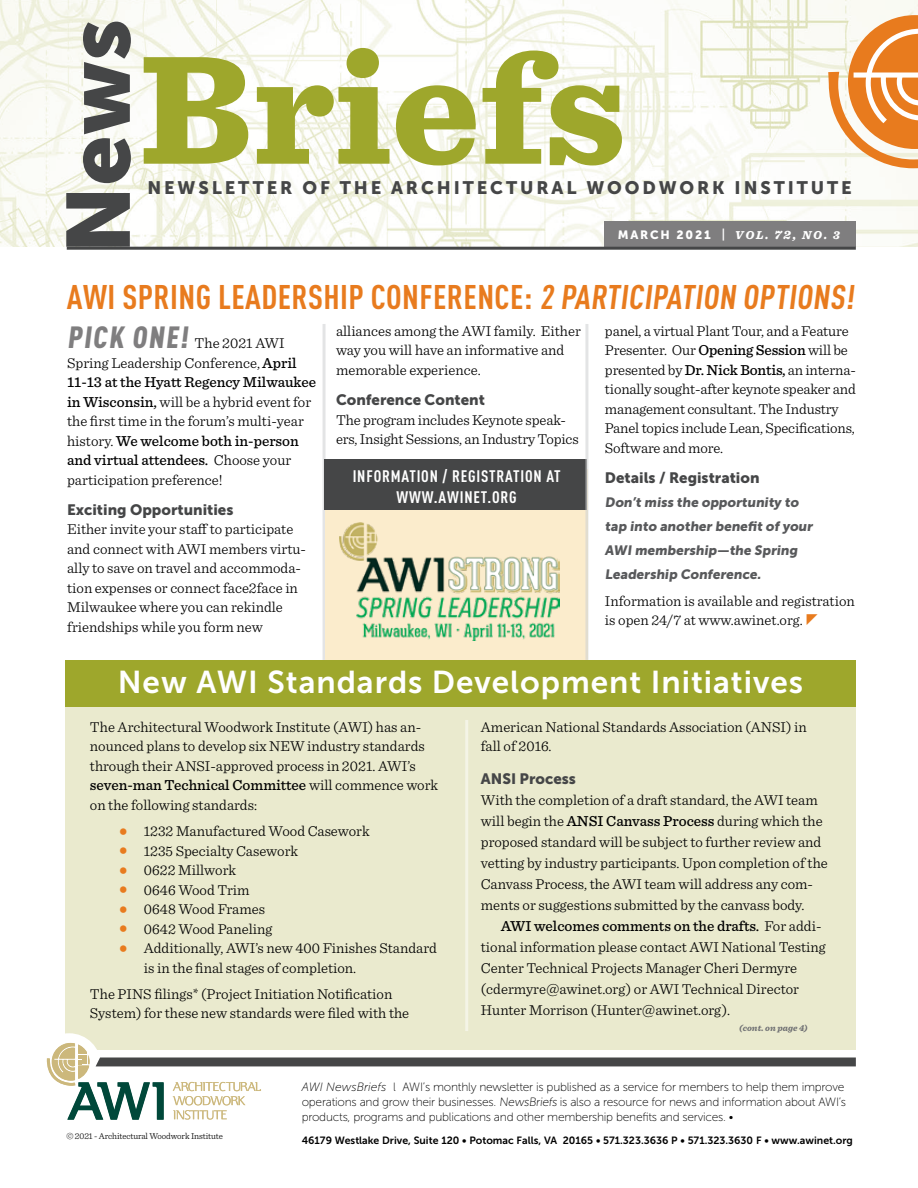
<style>
.page{position:relative;width:918px;height:1188px;background:#fff}
.page>*{position:absolute;margin:0;border:0;box-sizing:border-box;transform-origin:0 0}
.t1{font:700 33.75px "DIN Cond";letter-spacing:.015em;color:#e87b1e}
.t2{font:31.5px "Museo Sans 700";letter-spacing:.03em;color:#fff}
.t3{font:18px "Museo Sans 900";letter-spacing:.16em;color:#454647}
.t4{font:700 16.5px/21px "DIN Cond";letter-spacing:.05em;color:#fff;text-align:center}
.t5{font:300 15px/19.5px "Sentinel";color:#000}
.t6{font:15px "Museo Sans 900";color:#454647}
.t7{font:13.5px/24px "Museo Sans 900";color:#58595b}
.t8{font:12px/15px "Museo Sans 100";letter-spacing:-.02em;color:#000}
.t9{font:12px "Museo Sans 900";letter-spacing:.15em;color:#fff}
.t10{font:10.5px "Museo Sans 700";color:#000}
.t11{font:300 9px "Sentinel";letter-spacing:-.015em;color:#000}
.t12{font:italic 700 9px "Sentinel";color:#6d6e71}
.s1{font-family:"Helvetica Neue LT Std";font-weight:500}
.s2{font-family:"Sentinel";font-weight:900;font-style:italic}
.s3{font-family:"Sentinel";font-weight:900;font-style:italic;font-size:12.75px}
.s4{font-family:"DIN Cond";font-weight:900;font-size:30.3px;color:#7f7e7f}
.s5{font-weight:500}
.s6{font-size:30px;color:#e87b1e}
.s7{font-style:italic}
</style>
<div class="page">
<div style="left:65px;top:660px;width:791px;height:58px;background:#9ea72c"></div>
<div style="left:65px;top:708px;width:791px;height:342px;background:#eaeace"></div>
<div style="left:37px;top:1033px;width:64px;height:65px;background:#fff;border-radius:50%"></div>
<img style="left:0;top:0;width:918px;height:246px">
<svg style="left:66px;top:22px;width:65px;height:225px"></svg>
<svg style="left:144px;top:48px;width:478px;height:117px"></svg>
<svg style="left:47px;top:1043px;width:809px;height:77px"></svg>
<svg style="left:828px;top:15px;width:90px;height:153px"></svg>
<div style="left:604px;top:222px;width:251px;height:25px;background:#7f7e7f"></div>
<hr style="left:67px;top:247px;width:789px;height:3px;background:#454647">
<hr style="left:323px;top:324px;width:3px;height:336px;background:#d1d3d4">
<hr style="left:465px;top:720px;width:3px;height:311px;background:#fff">
<div style="left:326px;top:470px;width:262px;height:190px;background:#fbeccc"></div>
<div style="left:324px;top:459px;width:263px;height:51px;background:#454647"></div>
<img style="left:340px;top:522px;width:220px;height:119px">
<hr style="left:585px;top:324px;width:3px;height:336px;background:#d1d3d4">
<p class="t3" style="left:147px;top:178px;width:706px">NEWSLETTER OF THE ARCHITECTURAL WOODWORK INSTITUTE</p>
<p class="t9" style="left:618px;top:228px;width:224px">MARCH 2021 <span class="s1">|</span> <span class="s2">VOL.</span> <span class="s3">72</span><span class="s2">, NO. 3</span></p>
<h1 class="t1" style="left:67px;top:276px;width:793px">AWI SPRING LEADERSHIP CONFERENCE: 2 PARTICIPATION OPTIONS!</h1>
<p class="t5" style="left:67px;top:332px;width:251px"><span class="s4">PICK ONE!</span> The 2021 AWI Spring Leadership Conference, <span class="s5">April 11-13 at the Hyatt Regency Milwaukee in Wisconsin,</span> will be a hybrid event for the first time in the forum’s multi-year history. <span class="s5">We welcome both in-person and virtual attendees.</span> Choose your participation preference!</p>
<p class="t6" style="left:67px;top:501px;width:168px">Exciting Opportunities</p>
<p class="t5" style="left:67px;top:519px;width:240px">Either invite your staff to participate and connect with AWI members virtu&shy;ally to save on travel and accommoda&shy;tion expenses or connect face2face in Milwaukee where you can rekindle friendships while you form new</p>
<p class="t5" style="left:336px;top:320px;width:246px">alliances among the AWI family. Either way you will have an informative and memorable experience.</p>
<p class="t6" style="left:336px;top:392px;width:150px">Conference Content</p>
<p class="t5" style="left:336px;top:409px;width:244px">The program includes Keynote speak&shy;ers, Insight Sessions, an Industry Topics</p>
<p class="t4" style="left:353px;top:465px;width:210px">INFORMATION / REGISTRATION AT<br>WWW.AWINET.ORG</p>
<p class="t5" style="left:605px;top:320px;width:252px">panel, a virtual Plant Tour, and a Feature Presenter. Our <span class="s5">Opening Session</span> will be presented by <span class="s5">Dr. Nick Bontis,</span> an interna&shy;tionally sought-after keynote speaker and management consultant. The Industry Panel topics include Lean, Specifications, Software and more.</p>
<p class="t6" style="left:605px;top:470px;width:156px">Details / Registration</p>
<p class="t7" style="left:605px;top:491px;width:211px">Don’t miss the opportunity to tap into another benefit of your<br>AWI membership—the Spring<br>Leadership Conference.</p>
<p class="t5" style="left:605px;top:590px;width:251px">Information is available and registration is open 24/7 at www.awinet.org.</p>
<h2 class="t2" style="left:118px;top:665px;width:687px">New AWI Standards Development Initiatives</h2>
<p class="t5" style="left:90px;top:716px;width:350px">The Architectural Woodwork Institute (AWI) has an&shy;nounced plans to develop six NEW industry standards through their ANSI-approved process in 2021. AWI’s <span class="s5">seven-man Technical Committee</span> will commence work on the following standards:</p>
<p class="t5" style="left:117px;top:820px;width:254px"><span class="s6">•</span> 1232 Manufactured Wood Casework</p>
<p class="t5" style="left:117px;top:840px;width:183px"><span class="s6">•</span> 1235 Specialty Casework</p>
<p class="t5" style="left:117px;top:859px;width:121px"><span class="s6">•</span> 0622 Millwork</p>
<p class="t5" style="left:117px;top:879px;width:134px"><span class="s6">•</span> 0646 Wood Trim</p>
<p class="t5" style="left:117px;top:898px;width:150px"><span class="s6">•</span> 0648 Wood Frames</p>
<p class="t5" style="left:117px;top:918px;width:157px"><span class="s6">•</span> 0642 Wood Paneling</p>
<p class="t5" style="left:144px;top:937px;width:295px;text-indent:-27px"><span class="s6">•</span> Additionally, AWI’s new 400 Finishes Standard is in the final stages of completion.</p>
<p class="t5" style="left:90px;top:983px;width:321px">The PINS filings* (Project Initiation Notification<br>System) for these new standards were filed with the</p>
<p class="t5" style="left:481px;top:716px;width:327px">American National Standards Association (ANSI) in fall of 2016.</p>
<p class="t6" style="left:481px;top:771px;width:97px">ANSI Process</p>
<p class="t5" style="left:481px;top:789px;width:348px;line-height:21px">With the completion of a draft standard, the AWI team will begin the <span class="s5">ANSI Canvass Process</span> during which the proposed standard will be subject to further review and vetting by industry participants. Upon completion of the Canvass Process, the AWI team will address any com&shy;ments or suggestions submitted by the canvass body.</p>
<p class="t5" style="left:481px;top:915px;width:346px;line-height:21px;text-indent:20px"><span class="s5">AWI welcomes comments on the drafts.</span> For addi&shy;tional information please contact AWI National Testing Center Technical Projects Manager Cheri Dermyre (cdermyre@awinet.org) or AWI Technical Director Hunter Morrison (Hunter@awinet.org).</p>
<p class="t12" style="left:739px;top:1021px;width:70px">(cont. on page 4)</p>
<p class="t11" style="left:66px;top:1129px;width:158px">© 2021 - Architectural Woodwork Institute</p>
<p class="t8" style="left:302px;top:1079px;width:546px"><span class="s7">AWI NewsBriefs</span> l AWI’s monthly newsletter is published as a service for members to help them improve operations and grow their businesses. NewsBriefs is also a resource for news and information about AWI’s products, programs and publications and other membership benefits and services. •</p>
<p class="t10" style="left:302px;top:1135px;width:553px">46179 Westlake Drive, Suite 120 • Potomac Falls, VA 20165 • 571.323.3636 P • 571.323.3630 F • www.awinet.org</p>
</div>
